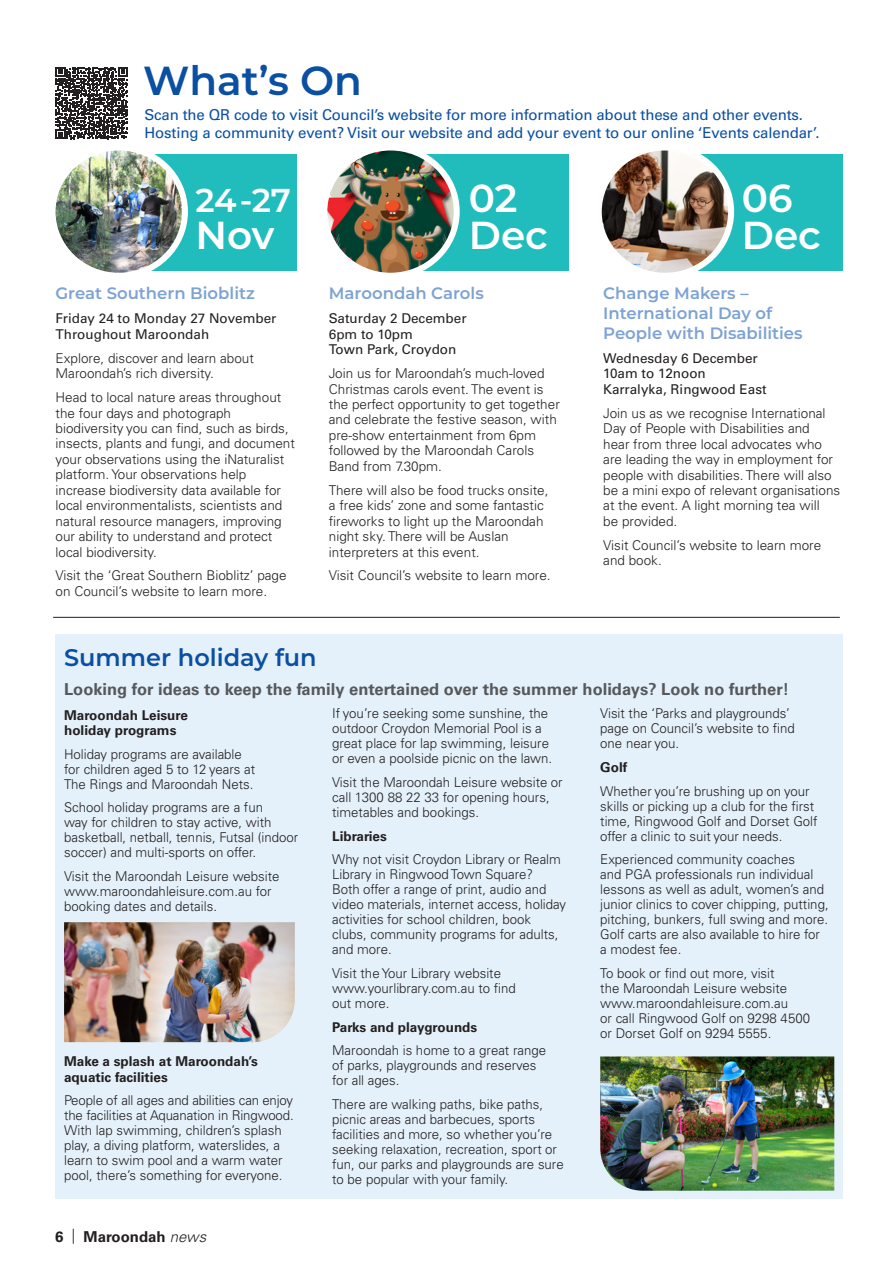
<style>
.page{position:relative;width:893px;height:1263px;background:#fff}
.page>*{position:absolute;margin:0;border:0;box-sizing:border-box;transform-origin:0 0}
.Heading__Large{font:600 40.5px "Montserrat";color:#0a4fa2}
.Sub_Heading{font:600 39px/37.2px "Montserrat";color:#fff}
.Sub_Heading-2{font:600 33px "Montserrat";color:#fff}
.Heading__Small{font:600 24px "Montserrat";color:#0a4fa2}
.Sub_Heading-3{font:600 16.5px/19.8px "Montserrat";color:#7da2d4}
.Intro{font:700 16.5px "Univers LT Pro 65";color:#57585a}
.Body{font:15px/18px "Univers LT Pro 55 Roman";letter-spacing:-.01em;color:#0a4fa2}
.t1{font:700 15px "Univers LT Pro 65";color:#231f20}
.Body-2{font:300 13.5px/15px "Univers LT Pro 45";color:#231f20}
.Body-3{font:13.5px/15.5px "Univers LT Pro 55 Roman";color:#231f20}
.Body-4{font:700 13.5px/15.5px "Univers LT Pro 65";color:#231f20}
.s1{font-family:"Univers LT Pro 45";font-weight:300}
.s2{font-family:"Univers LT Pro 45";font-weight:300;font-style:italic}
</style>
<div class="page">
<div style="left:56px;top:635px;width:787px;height:564px;background:#e4f1fa"></div>
<img style="left:64px;top:922px;width:231px;height:120px">
<img style="left:600px;top:1056px;width:234px;height:135px">
<hr style="left:53px;top:617px;width:787px;height:1px;background:#231f20">
<svg style="left:56px;top:67px;width:72px;height:72px"></svg>
<div style="left:121px;top:154px;width:176px;height:117px;background:#21bdbd"></div>
<img style="left:57px;top:151px;width:128px;height:121px">
<div style="left:50px;top:144px;width:138px;height:135px;border:6px solid #fff;border-radius:50%"></div>
<div style="left:393px;top:154px;width:175px;height:117px;background:#21bdbd"></div>
<img style="left:328px;top:151px;width:128px;height:121px">
<div style="left:321px;top:144px;width:139px;height:135px;border:6px solid #fff;border-radius:50%"></div>
<div style="left:667px;top:154px;width:176px;height:117px;background:#21bdbd"></div>
<img style="left:603px;top:151px;width:128px;height:121px">
<div style="left:596px;top:144px;width:138px;height:135px;border:6px solid #fff;border-radius:50%"></div>
<p class="Heading__Large" style="left:143px;top:52px;width:220px">What’s On</p>
<p class="Body" style="left:145px;top:105px;width:676px">Scan the QR code to visit Council’s website for more information about these and other events.<br>Hosting a community event? Visit our website and add your event to our online ‘Events calendar’.</p>
<h3 class="Sub_Heading-2" style="left:196px;top:177px;width:97px">24-27</h3>
<h3 class="Sub_Heading" style="left:196px;top:215px;width:80px">Nov</h3>
<h3 class="Sub_Heading-3" style="left:56px;top:283px;width:201px">Great Southern Bioblitz</h3>
<p class="Body-3" style="left:56px;top:310px;width:222px">Friday 24 to Monday 27 November<br>Throughout Maroondah</p>
<p class="Body-2" style="left:56px;top:350px;width:200px;line-height:15.5px">Explore, discover and learn about<br>Maroondah’s rich diversity.</p>
<p class="Body-2" style="left:56px;top:389px;width:241px;line-height:15.5px">Head to local nature areas throughout the four days and photograph biodiversity you can find, such as birds, insects, plants and fungi, and document your observations using the iNaturalist platform. Your observations help increase biodiversity data available for local environmentalists, scientists and natural resource managers, improving our ability to understand and protect local biodiversity.</p>
<p class="Body-2" style="left:56px;top:568px;width:233px;line-height:15.5px">Visit the ‘Great Southern Bioblitz’ page on Council’s website to learn more.</p>
<h3 class="Sub_Heading" style="left:469px;top:178px;width:81px">02<br>Dec</h3>
<h3 class="Sub_Heading-3" style="left:329px;top:283px;width:157px">Maroondah Carols</h3>
<p class="Body-3" style="left:329px;top:310px;width:139px">Saturday 2 December<br>6pm to 10pm<br>Town Park, Croydon</p>
<p class="Body-2" style="left:329px;top:365px;width:232px;line-height:15.5px">Join us for Maroondah’s much-loved Christmas carols event. The event is the perfect opportunity to get together and celebrate the festive season, with pre-show entertainment from 6pm followed by the Maroondah Carols Band from 7.30pm.</p>
<p class="Body-2" style="left:329px;top:482px;width:221px;line-height:15.5px">There will also be food trucks onsite, a free kids’ zone and some fantastic fireworks to light up the Maroondah night sky. There will be Auslan interpreters at this event.</p>
<p class="Body-2" style="left:329px;top:568px;width:223px">Visit Council’s website to learn more.</p>
<h3 class="Sub_Heading" style="left:742px;top:178px;width:81px">06<br>Dec</h3>
<h3 class="Sub_Heading-3" style="left:603px;top:283px;width:201px">Change Makers –<br>International Day of<br>People with Disabilities</h3>
<p class="Body-3" style="left:603px;top:350px;width:165px">Wednesday 6 December<br>10am to 12noon<br>Karralyka, Ringwood East</p>
<p class="Body-2" style="left:603px;top:405px;width:238px;line-height:15.5px">Join us as we recognise International Day of People with Disabilities and<br>hear from three local advocates who are leading the way in employment for people with disabilities. There will also be a mini expo of relevant organisations at the event. A light morning tea will<br>be provided.</p>
<p class="Body-2" style="left:603px;top:537px;width:219px;line-height:15.5px">Visit Council’s website to learn more and book.</p>
<h1 class="Heading__Small" style="left:64px;top:641px;width:254px">Summer holiday fun</h1>
<h2 class="Intro" style="left:64px;top:677px;width:727px">Looking for ideas to keep the family entertained over the summer holidays? Look no further!</h2>
<p class="Body-4" style="left:64px;top:707px;width:125px">Maroondah Leisure holiday programs</p>
<p class="Body-2" style="left:64px;top:746px;width:193px">Holiday programs are available for children aged 5 to 12 years at<br>The Rings and Maroondah Nets.</p>
<p class="Body-2" style="left:64px;top:799px;width:236px">School holiday programs are a fun<br>way for children to stay active, with basketball, netball, tennis, Futsal (indoor soccer) and multi-sports on offer.</p>
<p class="Body-2" style="left:64px;top:868px;width:217px">Visit the Maroondah Leisure website www.maroondahleisure.com.au for booking dates and details.</p>
<p class="Body-2" style="left:332px;top:706px;width:222px">If you’re seeking some sunshine, the outdoor Croydon Memorial Pool is a great place for lap swimming, leisure or even a poolside picnic on the lawn.</p>
<p class="Body-2" style="left:332px;top:774px;width:232px">Visit the Maroondah Leisure website or call 1300 88 22 33 for opening hours, timetables and bookings.</p>
<p class="Body-4" style="left:332px;top:827px;width:56px">Libraries</p>
<p class="Body-2" style="left:332px;top:852px;width:236px">Why not visit Croydon Library or Realm Library in Ringwood Town Square?<br>Both offer a range of print, audio and video materials, internet access, holiday activities for school children, book clubs, community programs for adults, and more.</p>
<p class="Body-2" style="left:332px;top:965px;width:185px">Visit the Your Library website www.yourlibrary.com.au to find out more.</p>
<p class="Body-4" style="left:332px;top:1018px;width:147px">Parks and playgrounds</p>
<p class="Body-2" style="left:332px;top:1042px;width:215px">Maroondah is home to a great range of parks, playgrounds and reserves for all ages.</p>
<p class="Body-2" style="left:332px;top:1096px;width:233px">There are walking paths, bike paths, picnic areas and barbecues, sports facilities and more, so whether you’re seeking relaxation, recreation, sport or fun, our parks and playgrounds are sure to be popular with your family.</p>
<p class="Body-2" style="left:600px;top:706px;width:196px">Visit the ‘Parks and playgrounds’ page on Council’s website to find one near you.</p>
<p class="Body-4" style="left:600px;top:759px;width:28px">Golf</p>
<p class="Body-2" style="left:600px;top:783px;width:219px">Whether you’re brushing up on your skills or picking up a club for the first time, Ringwood Golf and Dorset Golf offer a clinic to suit your needs.</p>
<p class="Body-2" style="left:600px;top:852px;width:230px">Experienced community coaches<br>and PGA professionals run individual lessons as well as adult, women’s and junior clinics to cover chipping, putting, pitching, bunkers, full swing and more.<br>Golf carts are also available to hire for a modest fee.</p>
<p class="Body-2" style="left:600px;top:965px;width:212px">To book or find out more, visit<br>the Maroondah Leisure website www.maroondahleisure.com.au<br>or call Ringwood Golf on 9298 4500 or Dorset Golf on 9294 5555.</p>
<p class="Body-4" style="left:64px;top:1053px;width:195px">Make a splash at Maroondah’s aquatic facilities</p>
<p class="Body-2" style="left:64px;top:1093px;width:231px">People of all ages and abilities can enjoy the facilities at Aquanation in Ringwood.<br>With lap swimming, children’s splash play, a diving platform, waterslides, a learn to swim pool and a warm water pool, there’s something for everyone.</p>
<p class="t1" style="left:55px;top:1226px;width:153px">6 <span class="s1">|</span> Maroondah <span class="s2">news</span></p>
</div>
